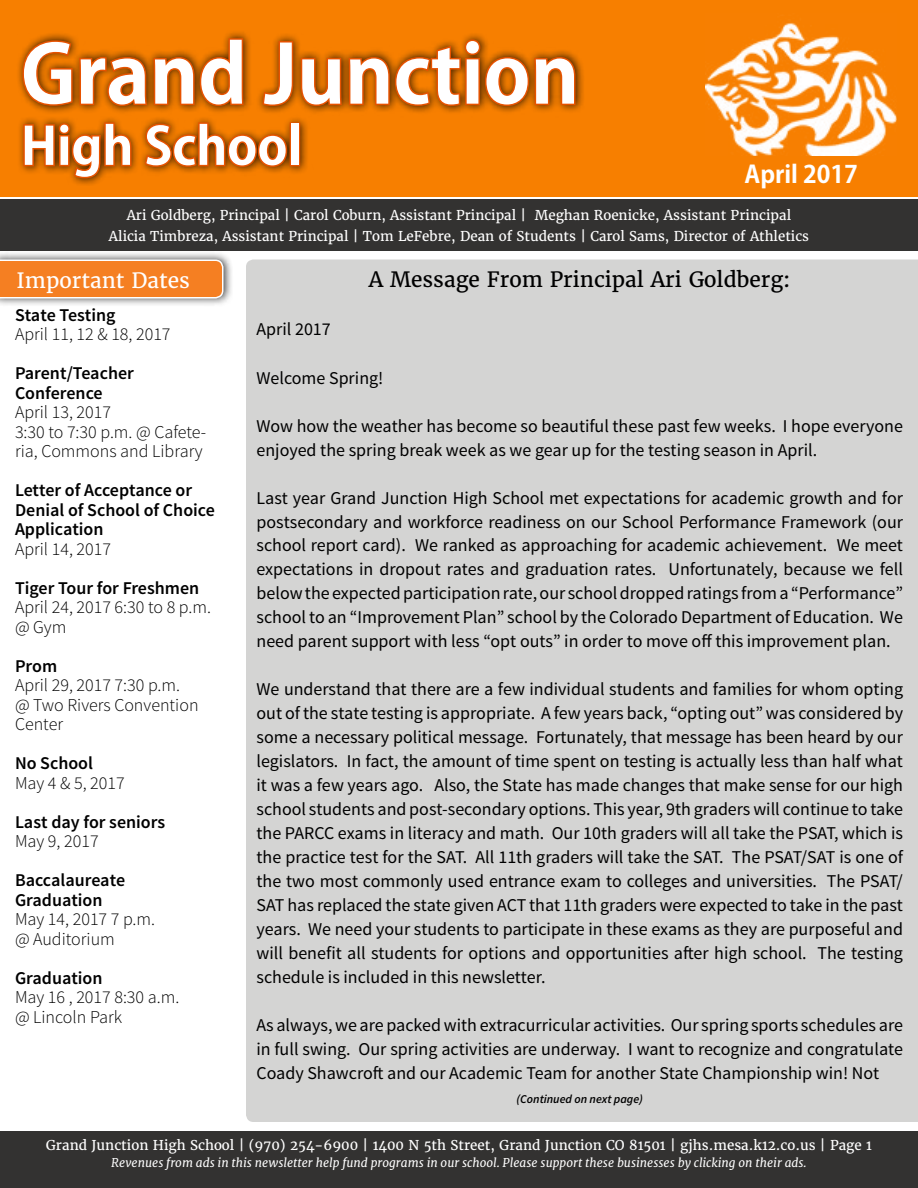
<style>
.page{position:relative;width:918px;height:1188px;background:#fff}
.page>*{position:absolute;margin:0;border:0;box-sizing:border-box;transform-origin:0 0}
.t1{font:700 79.5px "Adobe Gothic Std";color:#fff}
.t2{font:700 51px "Adobe Gothic Std";color:#fff}
.t3{font:700 24px "Adobe Gothic Std";color:#fff}
.t4{font:21px "Merriweather";color:#000}
.t5{font:21px "Merriweather";color:#fff}
.t6{font:18px/24px "Source Sans Pro";color:#000;text-align:justify}
.t7{font:300 18px/19.5px "Source Sans Pro";color:#000}
.t8{font:600 18px/19.5px "Source Sans Pro";color:#000}
.t9{font:13.5px/21px "Merriweather";color:#fff;text-align:center}
.t10{font:italic 12px "Merriweather";color:#fff}
.t11{font:italic 600 12px "Source Sans Pro";color:#000}
</style>
<div class="page">
<div style="left:0;top:251px;width:234px;height:56px;background:#000;opacity:.75"></div>
<svg style="left:0;top:259px;width:224px;height:40px"></svg>
<div style="left:0;top:0;width:918px;height:198px;background:#f77f00"></div>
<div style="left:0;top:198px;width:918px;height:52px;background:#333231"></div>
<div style="left:17px;top:30px;width:568px;height:156px;background:#000;opacity:.75"></div>
<svg style="left:21px;top:37px;width:224px;height:71px"></svg>
<svg style="left:261px;top:38px;width:316px;height:70px"></svg>
<svg style="left:22px;top:121px;width:111px;height:59px"></svg>
<svg style="left:142px;top:121px;width:147px;height:47px"></svg>
<div style="left:290px;top:122px;width:10px;height:44px;border:3px solid #e75300"></div>
<img style="left:705px;top:23px;width:192px;height:133px">
<div style="left:0;top:1131px;width:918px;height:57px;background:#333231"></div>
<div style="left:246px;top:259px;width:672px;height:863px;background:#d4d4d3"></div>
<hr style="left:0;top:197px;width:918px;height:2px;background:#fff">
<h1 class="t1" style="left:21px;top:26px;width:560px">Grand Junction</h1>
<h2 class="t2" style="left:21px;top:115px;width:283px">High School</h2>
<h3 class="t3" style="left:744px;top:160px;width:115px">April 2017</h3>
<p class="t9" style="left:109px;top:205px;width:701px">Ari Goldberg, Principal | Carol Coburn, Assistant Principal | Meghan Roenicke, Assistant Principal<br>Alicia Timbreza, Assistant Principal | Tom LeFebre, Dean of Students | Carol Sams, Director of Athletics</p>
<p class="t5" style="left:16px;top:267px;width:175px">Important Dates</p>
<p class="t4" style="left:369px;top:267px;width:423px">A Message From Principal Ari Goldberg:</p>
<p class="t6" style="left:256px;top:318px;width:76px">April 2017</p>
<p class="t6" style="left:256px;top:366px;width:128px">Welcome Spring!</p>
<p class="t6" style="left:256px;top:414px;width:648px">Wow how the weather has become so beautiful these past few weeks. I hope everyone enjoyed the spring break week as we gear up for the testing season in April.</p>
<p class="t6" style="left:256px;top:486px;width:648px">Last year Grand Junction High School met expectations for academic growth and for postsecondary and workforce readiness on our School Performance Framework (our school report card). We ranked as approaching for academic achievement. We meet expectations in dropout rates and graduation rates. Unfortunately, because we fell below the expected participation rate, our school dropped ratings from a “Performance” school to an “Improvement Plan” school by the Colorado Department of Education. We need parent support with less “opt outs” in order to move off this improvement plan.</p>
<p class="t6" style="left:256px;top:678px;width:648px">We understand that there are a few individual students and families for whom opting out of the state testing is appropriate. A few years back, “opting out” was considered by some a necessary political message. Fortunately, that message has been heard by our legislators. In fact, the amount of time spent on testing is actually less than half what it was a few years ago. Also, the State has made changes that make sense for our high school students and post-secondary options. This year, 9th graders will continue to take the PARCC exams in literacy and math. Our 10th graders will all take the PSAT, which is the practice test for the SAT. All 11th graders will take the SAT. The PSAT/SAT is one of the two most commonly used entrance exam to colleges and universities. The PSAT/ SAT has replaced the state given ACT that 11th graders were expected to take in the past years. We need your students to participate in these exams as they are purposeful and will benefit all students for options and opportunities after high school. The testing schedule is included in this newsletter.</p>
<p class="t6" style="left:256px;top:1014px;width:648px">As always, we are packed with extracurricular activities. Our spring sports schedules are in full swing. Our spring activities are underway. I want to recognize and congratulate Coady Shawcroft and our Academic Team for another State Championship win! Not</p>
<p class="t11" style="left:517px;top:1092px;width:128px">(Continued on next page)</p>
<p class="t8" style="left:15px;top:306px;width:102px">State Testing</p>
<p class="t7" style="left:15px;top:325px;width:157px">April 11, 12 &amp; 18, 2017</p>
<p class="t8" style="left:15px;top:364px;width:120px">Parent/Teacher<br>Conference</p>
<p class="t7" style="left:15px;top:403px;width:193px">April 13, 2017<br>3:30 to 7:30 p.m. @ Cafete&shy;ria, Commons and Library</p>
<p class="t8" style="left:15px;top:481px;width:201px">Letter of Acceptance or<br>Denial of School of Choice<br>Application</p>
<p class="t7" style="left:15px;top:539px;width:98px">April 14, 2017</p>
<p class="t8" style="left:15px;top:579px;width:186px">Tiger Tour for Freshmen</p>
<p class="t7" style="left:15px;top:598px;width:197px">April 24, 2017 6:30 to 8 p.m. @ Gym</p>
<p class="t8" style="left:15px;top:657px;width:44px">Prom</p>
<p class="t7" style="left:15px;top:676px;width:185px">April 29, 2017 7:30 p.m. @ Two Rivers Convention<br>Center</p>
<p class="t8" style="left:15px;top:754px;width:80px">No School</p>
<p class="t7" style="left:15px;top:773px;width:111px">May 4 &amp; 5, 2017</p>
<p class="t8" style="left:15px;top:813px;width:152px">Last day for seniors</p>
<p class="t7" style="left:15px;top:832px;width:85px">May 9, 2017</p>
<p class="t8" style="left:15px;top:871px;width:112px">Baccalaureate<br>Graduation</p>
<p class="t7" style="left:15px;top:910px;width:142px">May 14, 2017 7 p.m. @ Auditorium</p>
<p class="t8" style="left:15px;top:969px;width:89px">Graduation</p>
<p class="t7" style="left:15px;top:988px;width:166px">May 16 , 2017 8:30 a.m. @ Lincoln Park</p>
<p class="t9" style="left:46px;top:1135px;width:828px">Grand Junction High School | (970) 254-6900 | 1400 N 5th Street, Grand Junction CO 81501 | gjhs.mesa.k12.co.us | Page 1</p>
<p class="t10" style="left:111px;top:1155px;width:697px">Revenues from ads in this newsletter help fund programs in our school. Please support these businesses by clicking on their ads.</p>
</div>
